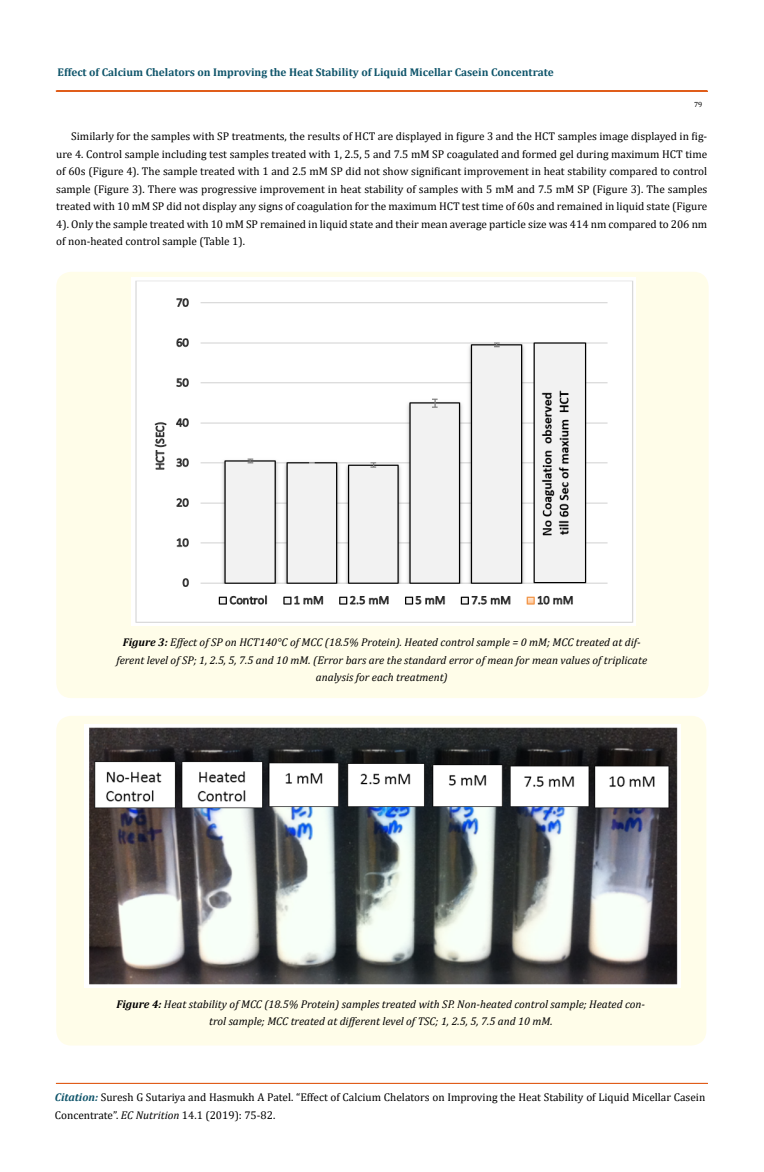
<style>
.page{position:relative;width:764px;height:1172px;background:#fff}
.page>*{position:absolute;margin:0;border:0;box-sizing:border-box;transform-origin:0 0}
.t1{font:11.25px/17.5px "Cambria";color:#000}
.t2{font:italic 11.25px/17.5px "Cambria";color:#000;text-align:center}
.t3{font:700 11.25px "Cambria";color:#0e546a}
.t4{font:7.5px "Cambria";color:#000}
.s1{font-weight:700}
.s2{font-weight:700;font-style:italic;color:#0e546a}
.s3{font-style:italic}
</style>
<div class="page">
<div style="left:56px;top:91px;width:651px;height:1px;border:1px solid #e05d1a"></div>
<hr style="left:56px;top:1082px;width:651px;height:1px;background:#e05d1a">
<div style="left:56px;top:272px;width:652px;height:426px;background:#fffde9;border-radius:15px"></div>
<img style="left:132px;top:277px;width:504px;height:348px">
<div style="left:56px;top:715px;width:650px;height:330px;background:#fffde9;border-radius:15px"></div>
<img style="left:84px;top:724px;width:596px;height:263px">
<p class="t3" style="left:58px;top:64px;width:497px">Effect of Calcium Chelators on Improving the Heat Stability of Liquid Micellar Casein Concentrate</p>
<p class="t4" style="left:694px;top:100px;width:10px">79</p>
<p class="t1" style="left:56px;top:127px;width:652px;text-align:justify;text-indent:15px">Similarly for the samples with SP treatments, the results of HCT are displayed in figure 3 and the HCT samples image displayed in fig&shy;ure 4. Control sample including test samples treated with 1, 2.5, 5 and 7.5 mM SP coagulated and formed gel during maximum HCT time of 60s (Figure 4). The sample treated with 1 and 2.5 mM SP did not show significant improvement in heat stability compared to control sample (Figure 3). There was progressive improvement in heat stability of samples with 5 mM and 7.5 mM SP (Figure 3). The samples treated with 10 mM SP did not display any signs of coagulation for the maximum HCT test time of 60s and remained in liquid state (Figure 4). Only the sample treated with 10 mM SP remained in liquid state and their mean average particle size was 414 nm compared to 206 nm of non-heated control sample (Table 1).</p>
<p class="t2" style="left:116px;top:633px;width:532px"><span class="s1">Figure 3:</span> Effect of SP on HCT140°C of MCC (18.5% Protein). Heated control sample = 0 mM; MCC treated at dif&shy;ferent level of SP; 1, 2.5, 5, 7.5 and 10 mM. (Error bars are the standard error of mean for mean values of triplicate analysis for each treatment)</p>
<p class="t2" style="left:116px;top:994px;width:530px"><span class="s1">Figure 4:</span> Heat stability of MCC (18.5% Protein) samples treated with SP. Non-heated control sample; Heated con&shy;trol sample; MCC treated at different level of TSC; 1, 2.5, 5, 7.5 and 10 mM.</p>
<p class="t1" style="left:55px;top:1088px;width:652px"><span class="s2">Citation:</span> Suresh G Sutariya and Hasmukh A Patel. “Effect of Calcium Chelators on Improving the Heat Stability of Liquid Micellar Casein<br>Concentrate”. <span class="s3">EC Nutrition</span> 14.1 (2019): 75-82.</p>
</div>
